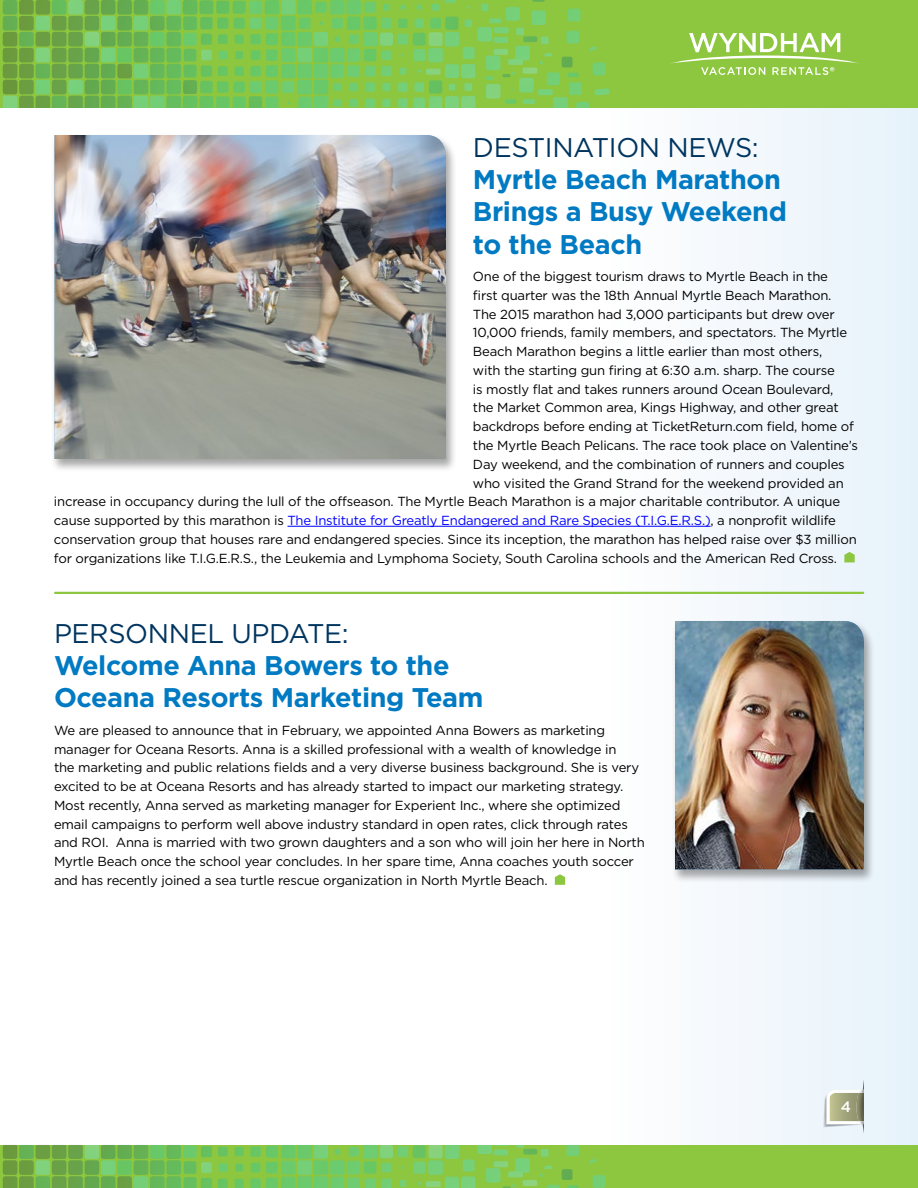
<style>
.page{position:relative;width:918px;height:1188px;background:#fff}
.page>*{position:absolute;margin:0;border:0;box-sizing:border-box;transform-origin:0 0}
.t1{font:700 27px/32.4px "Gotham";letter-spacing:-.015em;color:#007ac2}
.t2{font:27px "Gotham";letter-spacing:-.015em;color:#00355f}
.t3{font:500 15px "Gotham";color:#fff}
.t4{font:13.2px/18.8px "Gotham";letter-spacing:-.015em;color:#000}
.t5{font:13.2px "Gotham";letter-spacing:-.015em;color:#00f}
.s1{color:#000}
</style>
<div class="page">
<div style="left:0;top:0;width:918px;height:1159px;background:linear-gradient(to right,#fff,#f1f7fc)"></div>
<div style="left:0;top:1145px;width:918px;height:43px;background:#8dc63f"></div>
<div style="left:0;top:0;width:918px;height:108px;background:#8dc63f"></div>
<svg style="left:3px;top:0;width:606px;height:108px"></svg>
<svg style="left:593px;top:1175px;width:12px;height:13px"></svg>
<svg style="left:235px;top:1147px;width:9px;height:9px"></svg>
<svg style="left:218px;top:1147px;width:10px;height:9px"></svg>
<svg style="left:235px;top:1164px;width:8px;height:8px"></svg>
<svg style="left:234px;top:1179px;width:10px;height:9px"></svg>
<svg style="left:218px;top:1179px;width:10px;height:9px"></svg>
<svg style="left:218px;top:1163px;width:9px;height:9px"></svg>
<svg style="left:3px;top:1145px;width:209px;height:43px"></svg>
<svg style="left:589px;top:1158px;width:8px;height:6px"></svg>
<svg style="left:250px;top:1145px;width:329px;height:43px"></svg>
<svg style="left:670px;top:33px;width:189px;height:42px"></svg>
<svg style="left:823px;top:1080px;width:42px;height:54px;background:#d0d5c9"></svg>
<img style="left:856px;top:1093px;width:8px;height:28px">
<hr style="left:55px;top:592px;width:808px;height:2px;background:#8dc63f">
<hr style="left:288px;top:526px;width:423px;height:1px;background:#00f">
<svg style="left:844px;top:552px;width:11px;height:10px"></svg>
<div style="left:51px;top:133px;width:406px;height:339px;background:#000;opacity:.35"></div>
<img style="left:54px;top:135px;width:392px;height:324px">
<svg style="left:555px;top:874px;width:10px;height:11px"></svg>
<div style="left:671px;top:619px;width:204px;height:264px;background:#000;opacity:.35"></div>
<img style="left:675px;top:621px;width:189px;height:248px">
<h1 class="t2" style="left:473px;top:131px;width:287px">DESTINATION NEWS:</h1>
<h1 class="t1" style="left:473px;top:163px;width:315px">Myrtle Beach Marathon<br>Brings a Busy Weekend to the Beach</h1>
<p class="t4" style="left:473px;top:267px;width:357px">One of the biggest tourism draws to Myrtle Beach in the</p>
<p class="t4" style="left:473px;top:286px;width:360px">first quarter was the 18th Annual Myrtle Beach Marathon.</p>
<p class="t4" style="left:473px;top:305px;width:363px">The 2015 marathon had 3,000 participants but drew over</p>
<p class="t4" style="left:473px;top:323px;width:376px">10,000 friends, family members, and spectators. The Myrtle</p>
<p class="t4" style="left:473px;top:342px;width:351px">Beach Marathon begins a little earlier than most others,</p>
<p class="t4" style="left:473px;top:361px;width:363px">with the starting gun firing at 6:30 a.m. sharp. The course</p>
<p class="t4" style="left:473px;top:380px;width:362px">is mostly flat and takes runners around Ocean Boulevard,</p>
<p class="t4" style="left:473px;top:398px;width:367px">the Market Common area, Kings Highway, and other great</p>
<p class="t4" style="left:473px;top:417px;width:382px">backdrops before ending at TicketReturn.com field, home of</p>
<p class="t4" style="left:473px;top:436px;width:387px">the Myrtle Beach Pelicans. The race took place on Valentine’s</p>
<p class="t4" style="left:473px;top:455px;width:373px">Day weekend, and the combination of runners and couples</p>
<p class="t4" style="left:473px;top:473px;width:372px">who visited the Grand Strand for the weekend provided an</p>
<p class="t4" style="left:54px;top:492px;width:788px">increase in occupancy during the lull of the offseason. The Myrtle Beach Marathon is a major charitable contributor. A unique</p>
<p class="t5" style="left:54px;top:512px;width:783px"><span class="s1">cause supported by this marathon is</span> The Institute for Greatly Endangered and Rare Species (T.I.G.E.R.S.)<span class="s1">, a nonprofit wildlife</span></p>
<p class="t4" style="left:54px;top:530px;width:804px">conservation group that houses rare and endangered species. Since its inception, the marathon has helped raise over $3 million</p>
<p class="t4" style="left:54px;top:548px;width:785px">for organizations like T.I.G.E.R.S., the Leukemia and Lymphoma Society, South Carolina schools and the American Red Cross.</p>
<h1 class="t2" style="left:54px;top:617px;width:296px">PERSONNEL UPDATE:</h1>
<h1 class="t1" style="left:54px;top:649px;width:431px">Welcome Anna Bowers to the<br>Oceana Resorts Marketing Team</h1>
<p class="t4" style="left:54px;top:721px;width:592px">We are pleased to announce that in February, we appointed Anna Bowers as marketing manager for Oceana Resorts. Anna is a skilled professional with a wealth of knowledge in<br>the marketing and public relations fields and a very diverse business background. She is very excited to be at Oceana Resorts and has already started to impact our marketing strategy.<br>Most recently, Anna served as marketing manager for Experient Inc., where she optimized email campaigns to perform well above industry standard in open rates, click through rates and ROI. Anna is married with two grown daughters and a son who will join her here in North Myrtle Beach once the school year concludes. In her spare time, Anna coaches youth soccer and has recently joined a sea turtle rescue organization in North Myrtle Beach.</p>
<p class="t3" style="left:841px;top:1098px;width:12px">4</p>
</div>
